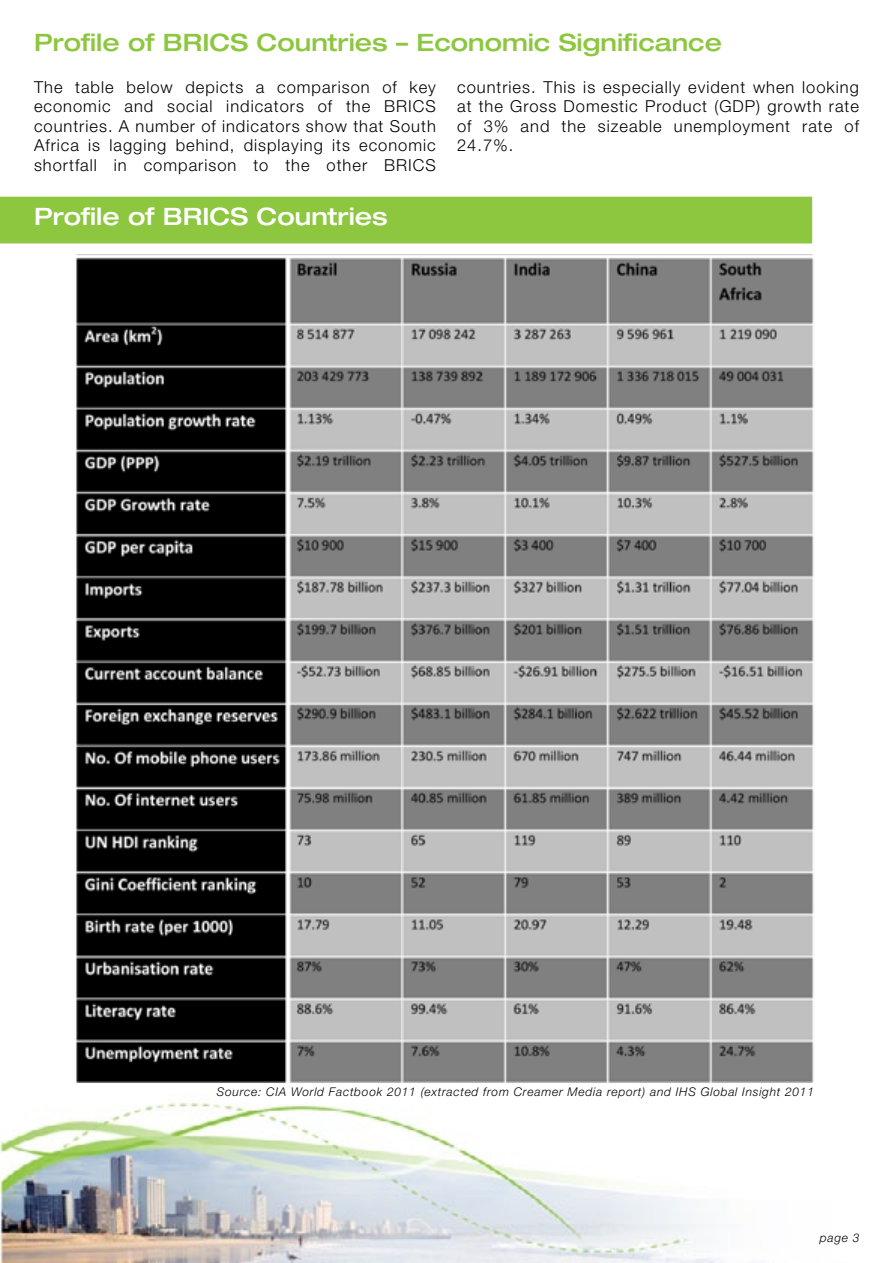
<style>
.page{position:relative;width:893px;height:1263px;background:#fff}
.page>*{position:absolute;margin:0;border:0;box-sizing:border-box;transform-origin:0 0}
.t1{font:500 expanded 24px "Helvetica Neue LT Pro";color:#8dc63f}
.t2{font:500 expanded 24px "Helvetica Neue LT Pro";color:#fff}
.t3{font:300 16.5px/19.5px "Helvetica Neue LT Pro";letter-spacing:.06em;color:#000;text-align:justify}
.t4{font:italic 300 12px "Helvetica Neue LT Pro";letter-spacing:.06em;color:#000}
</style>
<div class="page">
<img style="left:0;top:1082px;width:813px;height:181px">
<div style="left:1px;top:197px;width:810px;height:46px;background:#8dc63f"></div>
<img style="left:76px;top:254px;width:738px;height:828px">
<h1 class="t1" style="left:34px;top:28px;width:689px">Profile of BRICS Countries – Economic Significance</h1>
<p class="t3" style="left:34px;top:77px;width:403px">The table below depicts a comparison of key economic and social indicators of the BRICS countries. A number of indicators show that South Africa is lagging behind, displaying its economic shortfall in comparison to the other BRICS</p>
<p class="t3" style="left:457px;top:77px;width:403px">countries. This is especially evident when looking at the Gross Domestic Product (GDP) growth rate of 3% and the sizeable unemployment rate of 24.7%.</p>
<h1 class="t2" style="left:34px;top:201px;width:355px">Profile of BRICS Countries</h1>
<p class="t4" style="left:217px;top:1085px;width:599px">Source: CIA World Factbook 2011 (extracted from Creamer Media report) and IHS Global Insight 2011</p>
<p class="t4" style="left:820px;top:1230px;width:41px">page 3</p>
</div>
